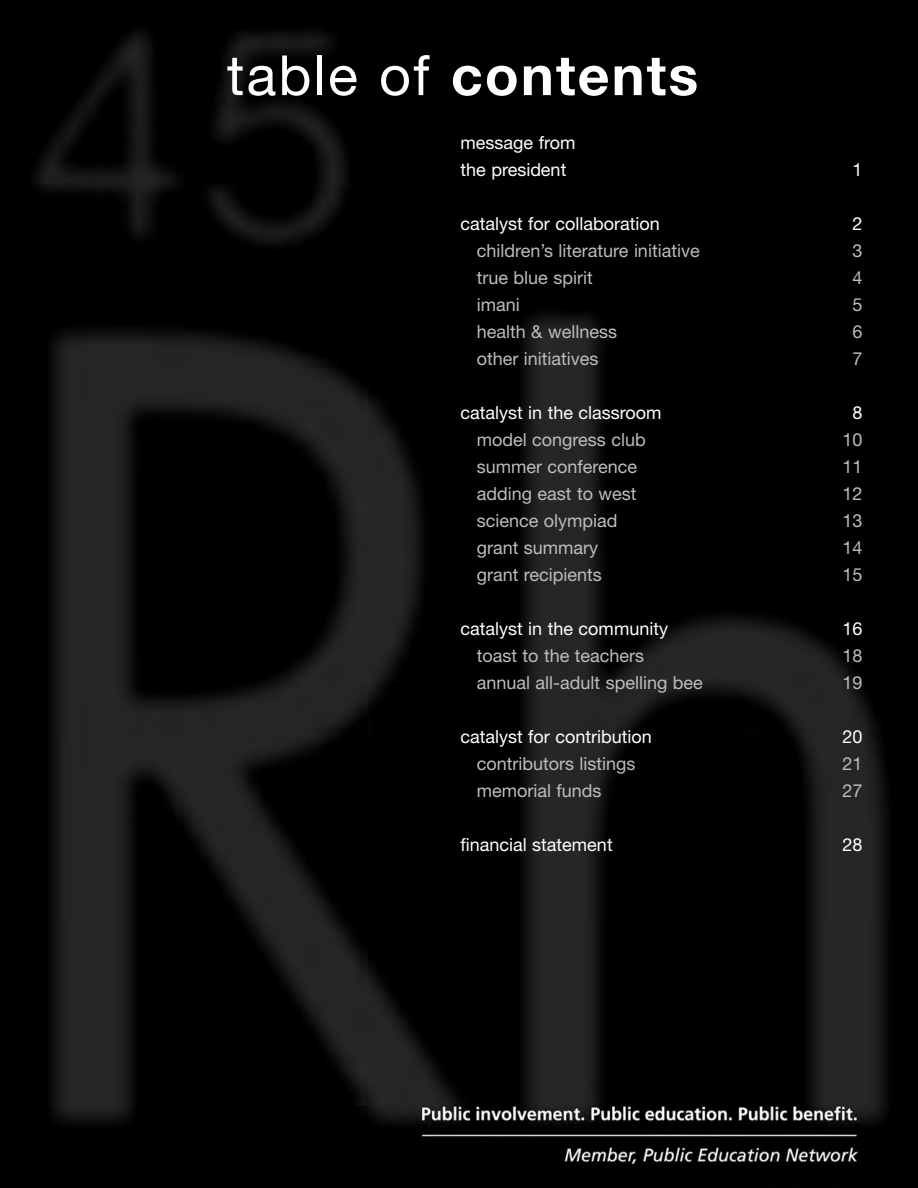
<style>
.page{position:relative;width:918px;height:1188px;background:#fff}
.page>*{position:absolute;margin:0;border:0;box-sizing:border-box;transform-origin:0 0}
.t1{font:700 55.5px "Helvetica Neue";letter-spacing:.04em;color:#fff}
.t2{font:18px "Helvetica Neue";color:#bcbdc0}
.t3{font:18px/27px "Helvetica Neue";color:#fff}
.s1{font-weight:400}
</style>
<div class="page">
<img style="left:0;top:0;width:918px;height:1188px">
<h1 class="t1" style="left:227px;top:55px;width:473px"><span class="s1">table of</span> contents</h1>
<p class="t3" style="left:460px;top:131px;width:116px">message from the president</p>
<p class="t3" style="left:852px;top:158px;width:12px">1</p>
<p class="t3" style="left:460px;top:212px;width:201px">catalyst for collaboration</p>
<p class="t3" style="left:852px;top:212px;width:12px">2</p>
<p class="t2" style="left:477px;top:244px;width:224px">children’s literature initiative</p>
<p class="t2" style="left:852px;top:244px;width:12px">3</p>
<p class="t2" style="left:477px;top:271px;width:117px">true blue spirit</p>
<p class="t2" style="left:852px;top:271px;width:12px">4</p>
<p class="t2" style="left:477px;top:298px;width:45px">imani</p>
<p class="t2" style="left:852px;top:298px;width:12px">5</p>
<p class="t2" style="left:477px;top:325px;width:142px">health &amp; wellness</p>
<p class="t2" style="left:852px;top:325px;width:12px">6</p>
<p class="t2" style="left:477px;top:352px;width:123px">other initiatives</p>
<p class="t2" style="left:852px;top:352px;width:12px">7</p>
<p class="t3" style="left:460px;top:401px;width:203px">catalyst in the classroom</p>
<p class="t3" style="left:852px;top:401px;width:12px">8</p>
<p class="t2" style="left:477px;top:433px;width:171px">model congress club</p>
<p class="t2" style="left:842px;top:433px;width:22px">10</p>
<p class="t2" style="left:477px;top:460px;width:162px">summer conference</p>
<p class="t2" style="left:842px;top:460px;width:22px">11</p>
<p class="t2" style="left:477px;top:487px;width:161px">adding east to west</p>
<p class="t2" style="left:842px;top:487px;width:22px">12</p>
<p class="t2" style="left:477px;top:514px;width:142px">science olympiad</p>
<p class="t2" style="left:842px;top:514px;width:22px">13</p>
<p class="t2" style="left:477px;top:541px;width:123px">grant summary</p>
<p class="t2" style="left:842px;top:541px;width:22px">14</p>
<p class="t2" style="left:477px;top:568px;width:127px">grant recipients</p>
<p class="t2" style="left:842px;top:568px;width:22px">15</p>
<p class="t3" style="left:460px;top:617px;width:209px">catalyst in the community</p>
<p class="t3" style="left:842px;top:617px;width:22px">16</p>
<p class="t2" style="left:477px;top:649px;width:169px">toast to the teachers</p>
<p class="t2" style="left:842px;top:649px;width:22px">18</p>
<p class="t2" style="left:477px;top:676px;width:228px">annual all-adult spelling bee</p>
<p class="t2" style="left:842px;top:676px;width:22px">19</p>
<p class="t3" style="left:460px;top:725px;width:193px">catalyst for contribution</p>
<p class="t3" style="left:842px;top:725px;width:22px">20</p>
<p class="t2" style="left:477px;top:757px;width:160px">contributors listings</p>
<p class="t2" style="left:842px;top:757px;width:22px">21</p>
<p class="t2" style="left:477px;top:784px;width:126px">memorial funds</p>
<p class="t2" style="left:842px;top:784px;width:22px">27</p>
<p class="t3" style="left:460px;top:833px;width:154px">financial statement</p>
<p class="t3" style="left:842px;top:833px;width:22px">28</p>
</div>
